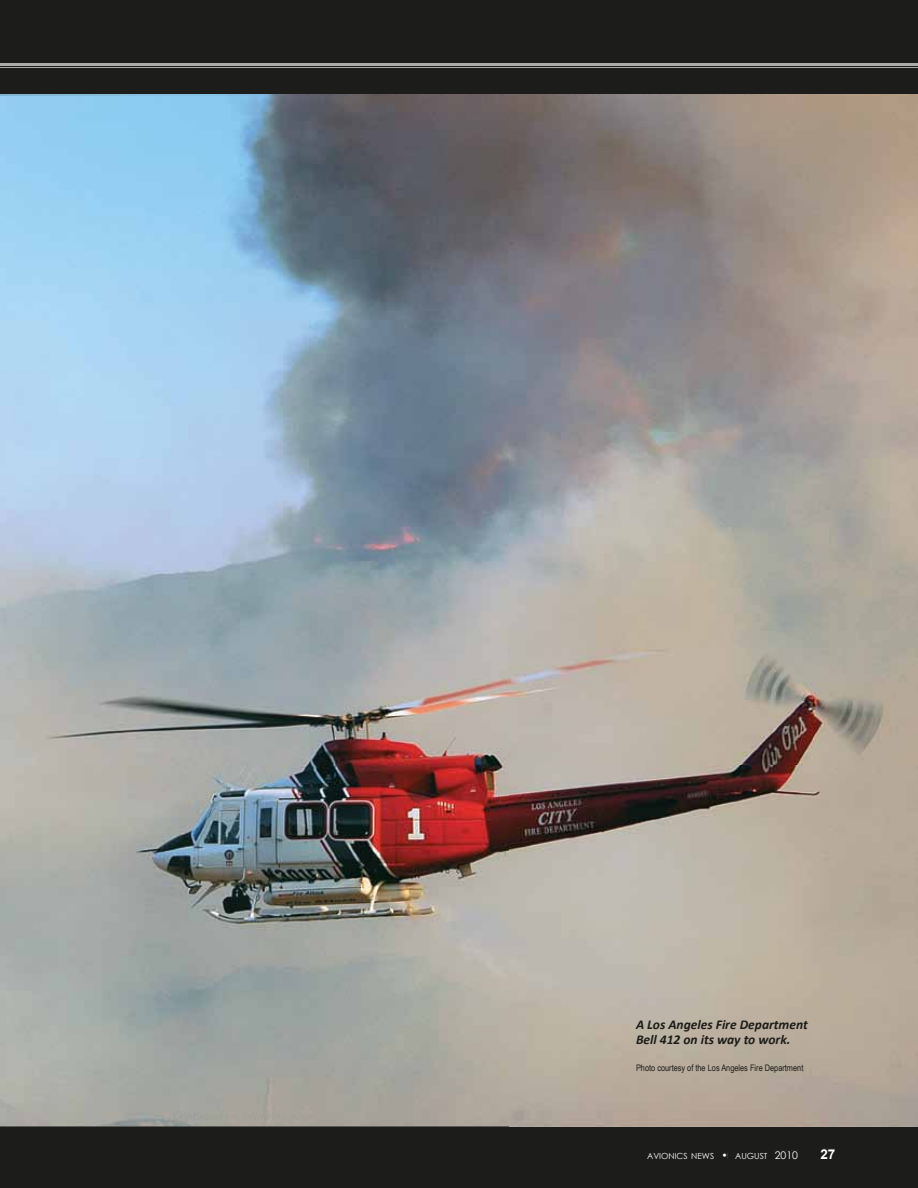
<style>
.page{position:relative;width:918px;height:1188px;background:#fff}
.page>*{position:absolute;margin:0;border:0;box-sizing:border-box;transform-origin:0 0}
.t1{font:italic 700 13.5px/15px "Calibri";color:#1c1c1a}
.t2{font:700 13.5px "Arial";color:#fff}
.t3{font:9px "Arial Narrow";color:#1c1c1a}
.t4{font:8.4px "Century Gothic";color:#fff}
.s1{font-size:10.5px}
</style>
<div class="page">
<div style="left:0;top:1126px;width:918px;height:62px;background:#1c1c1a"></div>
<div style="left:647px;top:1152px;width:71px;height:7px;background:#1c1c1a"></div>
<div style="left:728px;top:1152px;width:43px;height:7px;background:#1c1c1a"></div>
<div style="left:775px;top:1151px;width:23px;height:8px;background:#1c1c1a"></div>
<div style="left:821px;top:1149px;width:14px;height:10px;background:#1c1c1a"></div>
<div style="left:0;top:0;width:918px;height:96px;background:#1c1c1a"></div>
<hr style="left:0;top:63px;width:918px;height:2px;background:#aaaaab">
<hr style="left:0;top:67px;width:918px;height:1px;background:#aaaaab">
<img style="left:0;top:94px;width:918px;height:1032px">
<div style="left:169px;top:1111px;width:144px;height:11px;background:#a5a49b"></div>
<p class="t1" style="left:636px;top:1017px;width:173px">A Los Angeles Fire Department<br>Bell 412 on its way to work.</p>
<p class="t3" style="left:636px;top:1061px;width:169px">Photo courtesy of the Los Angeles Fire Department</p>
<p class="t4" style="left:647px;top:1150px;width:152px">AVIONICS NEWS <span class="s1">•</span> AUGUST <span class="s1">2010</span></p>
<p class="t2" style="left:820px;top:1145px;width:17px">27</p>
</div>
